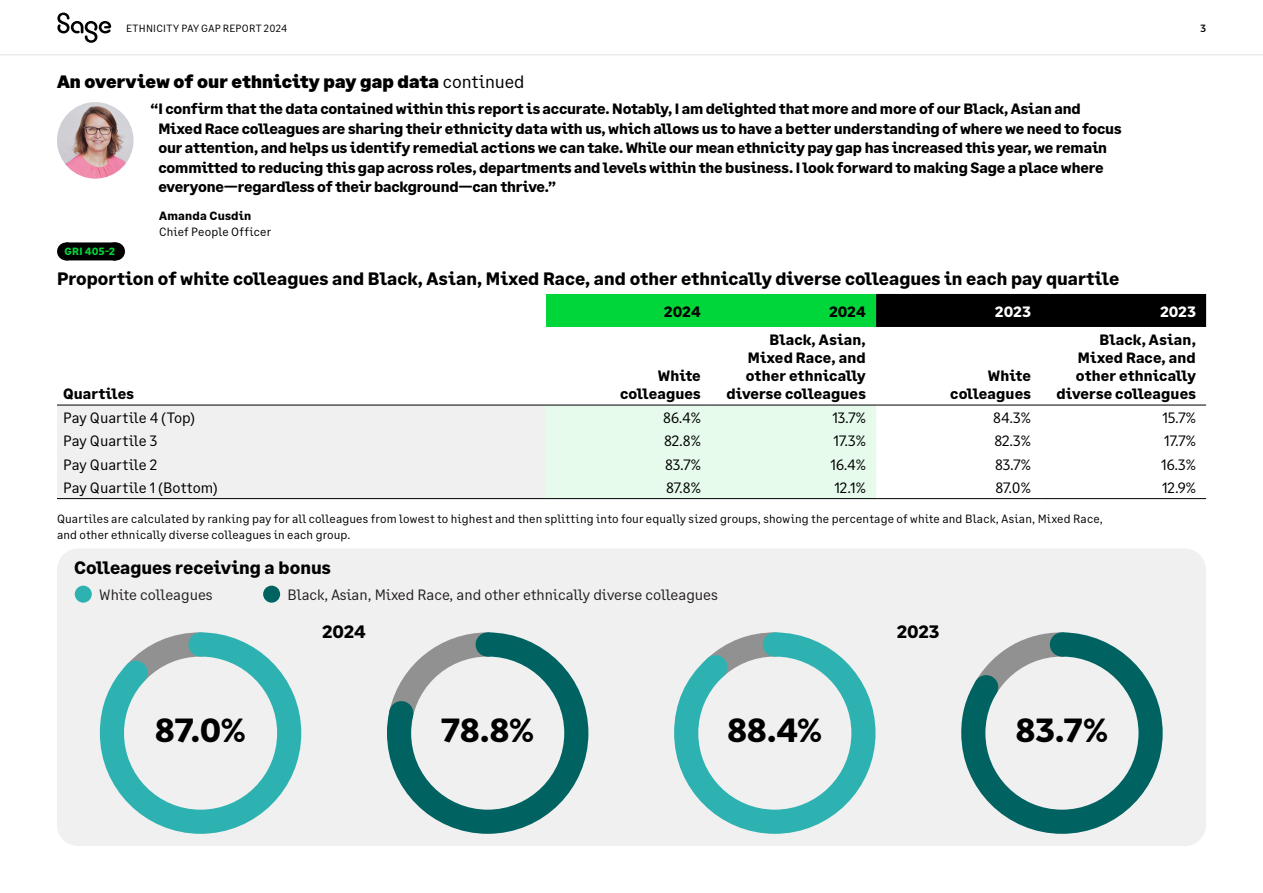
<style>
.page{position:relative;width:1263px;height:893px;background:#fff}
.page>*{position:absolute;margin:0;border:0;box-sizing:border-box;transform-origin:0 0}
.t1{font:700 33.45px "Sage Text";letter-spacing:.005em;color:#000}
.t2{font:700 18px "Sage Text";color:#000}
.t3{font:900 18px "Sage Headline";letter-spacing:.005em;color:#000}
.t4{font:700 15px/19.5px "Sage Text";letter-spacing:-.01em;color:#000;text-align:right}
.t5{font:15px "Sage Text";color:#000}
.t6{font:700 15px/18px "Sage Text";letter-spacing:.01em;color:#000;text-align:right}
.t7{font:15px "Sage Text";color:#231f20}
.t8{font:700 15px "Sage Text";letter-spacing:.015em;color:#fff}
.t9{font:12px/15.8px "Sage Text";letter-spacing:.015em;color:#000}
.t10{font:700 12px "Sage Text";letter-spacing:.015em;color:#000}
.t11{font:10.5px "Sage Text";letter-spacing:.025em;color:#000}
.t12{font:700 10.5px "Sage Text";letter-spacing:.03em;color:#00d639}
.t13{font:500 10.5px "Sage Text";color:#000}
.s1{font-family:"Sage Text";font-weight:400}
</style>
<div class="page">
<div style="left:66px;top:242px;width:49px;height:18px;background:#000"></div>
<svg style="left:91px;top:242px;width:25px;height:18px"></svg>
<img style="left:57px;top:102px;width:77px;height:77px;border-radius:38px">
<svg style="left:546px;top:294px;width:660px;height:33px;background:#006b1c"></svg>
<div style="left:57px;top:406px;width:489px;height:92px;background:#f0f0f0"></div>
<div style="left:546px;top:406px;width:330px;height:92px;background:#e6fbeb"></div>
<hr style="left:57px;top:498px;width:489px;height:1px;background:#000">
<hr style="left:546px;top:498px;width:165px;height:1px;background:#000">
<hr style="left:711px;top:498px;width:165px;height:1px;background:#000">
<hr style="left:876px;top:498px;width:165px;height:1px;background:#000">
<hr style="left:1041px;top:498px;width:165px;height:1px;background:#000">
<hr style="left:57px;top:405px;width:489px;height:1px;background:#000">
<hr style="left:546px;top:405px;width:165px;height:1px;background:#000">
<hr style="left:711px;top:405px;width:165px;height:1px;background:#000">
<hr style="left:876px;top:405px;width:165px;height:1px;background:#000">
<hr style="left:1041px;top:405px;width:165px;height:1px;background:#000">
<div style="left:57px;top:548px;width:1149px;height:298px;background:#f0f0f0;border-radius:21px"></div>
<div style="left:75px;top:586px;width:17px;height:17px;background:#2eb2b1;border-radius:50%"></div>
<div style="left:263px;top:586px;width:17px;height:17px;background:#006362;border-radius:50%"></div>
<svg style="left:100px;top:632px;width:201px;height:202px"></svg>
<svg style="left:387px;top:632px;width:201px;height:202px"></svg>
<svg style="left:674px;top:632px;width:201px;height:202px"></svg>
<svg style="left:961px;top:632px;width:202px;height:202px"></svg>
<div style="left:411px;top:657px;width:153px;height:153px;background:#f0f0f0;border-radius:50%"></div>
<div style="left:124px;top:657px;width:153px;height:153px;background:#f0f0f0;border-radius:50%"></div>
<div style="left:985px;top:657px;width:153px;height:153px;background:#f0f0f0;border-radius:50%"></div>
<div style="left:698px;top:657px;width:153px;height:153px;background:#f0f0f0;border-radius:50%"></div>
<div style="left:124px;top:661px;width:24px;height:24px;background:#2eb2b1;border-radius:50%"></div>
<div style="left:188px;top:632px;width:25px;height:25px;background:#2eb2b1;border-radius:50%"></div>
<div style="left:703px;top:655px;width:25px;height:24px;background:#2eb2b1;border-radius:50%"></div>
<div style="left:763px;top:632px;width:24px;height:25px;background:#2eb2b1;border-radius:50%"></div>
<div style="left:1050px;top:632px;width:24px;height:25px;background:#006362;border-radius:50%"></div>
<div style="left:974px;top:675px;width:24px;height:24px;background:#006362;border-radius:50%"></div>
<div style="left:476px;top:632px;width:24px;height:25px;background:#006362;border-radius:50%"></div>
<div style="left:389px;top:701px;width:24px;height:24px;background:#006362;border-radius:50%"></div>
<svg style="left:0;top:12px;width:1263px;height:43px"></svg>
<svg style="left:57px;top:13px;width:54px;height:30px"></svg>
<p class="t11" style="left:126px;top:22px;width:163px">ETHNICITY PAY GAP REPORT 2024</p>
<p class="t13" style="left:1200px;top:22px;width:7px">3</p>
<p class="t3" style="left:57px;top:70px;width:469px">An overview of our ethnicity pay gap data <span class="s1">continued</span></p>
<p class="t4" style="left:158px;top:99px;width:965px;text-align:left;text-indent:-8px">“I confirm that the data contained within this report is accurate. Notably, I am delighted that more and more of our Black, Asian and Mixed Race colleagues are sharing their ethnicity data with us, which allows us to have a better understanding of where we need to focus our attention, and helps us identify remedial actions we can take. While our mean ethnicity pay gap has increased this year, we remain committed to reducing this gap across roles, departments and levels within the business. I look forward to making Sage a place where everyone—regardless of their background—can thrive.”</p>
<p class="t10" style="left:159px;top:208px;width:94px">Amanda Cusdin</p>
<p class="t9" style="left:159px;top:224px;width:113px">Chief People Officer</p>
<p class="t12" style="left:64px;top:245px;width:52px">GRI 405-2</p>
<p class="t2" style="left:57px;top:268px;width:1064px">Proportion of white colleagues and Black, Asian, Mixed Race, and other ethnically diverse colleagues in each pay quartile</p>
<p class="t4" style="left:664px;top:302px;width:38px">2024</p>
<p class="t4" style="left:829px;top:302px;width:38px">2024</p>
<p class="t8" style="left:995px;top:302px;width:37px">2023</p>
<p class="t8" style="left:1160px;top:302px;width:37px">2023</p>
<p class="t6" style="left:63px;top:385px;width:73px">Quartiles</p>
<p class="t4" style="left:620px;top:367px;width:82px;line-height:18px">White colleagues</p>
<p class="t6" style="left:726px;top:331px;width:141px">Black, Asian,<br>Mixed Race, and other ethnically diverse colleagues</p>
<p class="t4" style="left:950px;top:367px;width:82px;line-height:18px">White colleagues</p>
<p class="t6" style="left:1056px;top:331px;width:141px">Black, Asian,<br>Mixed Race, and other ethnically diverse colleagues</p>
<p class="t5" style="left:63px;top:408px;width:133px">Pay Quartile 4 (Top)</p>
<p class="t5" style="left:663px;top:408px;width:39px">86.4%</p>
<p class="t5" style="left:832px;top:408px;width:35px">13.7%</p>
<p class="t5" style="left:993px;top:408px;width:39px">84.3%</p>
<p class="t5" style="left:1162px;top:408px;width:35px">15.7%</p>
<p class="t5" style="left:63px;top:432px;width:96px">Pay Quartile 3</p>
<p class="t5" style="left:664px;top:432px;width:38px">82.8%</p>
<p class="t5" style="left:833px;top:432px;width:34px">17.3%</p>
<p class="t5" style="left:994px;top:432px;width:38px">82.3%</p>
<p class="t5" style="left:1164px;top:432px;width:33px">17.7%</p>
<p class="t5" style="left:63px;top:455px;width:96px">Pay Quartile 2</p>
<p class="t5" style="left:665px;top:455px;width:37px">83.7%</p>
<p class="t5" style="left:830px;top:455px;width:37px">16.4%</p>
<p class="t5" style="left:995px;top:455px;width:37px">83.7%</p>
<p class="t5" style="left:1161px;top:455px;width:36px">16.3%</p>
<p class="t5" style="left:63px;top:479px;width:156px">Pay Quartile 1 (Bottom)</p>
<p class="t5" style="left:666px;top:479px;width:36px">87.8%</p>
<p class="t5" style="left:834px;top:479px;width:33px">12.1%</p>
<p class="t5" style="left:995px;top:479px;width:37px">87.0%</p>
<p class="t5" style="left:1162px;top:479px;width:35px">12.9%</p>
<p class="t9" style="left:57px;top:511px;width:1047px">Quartiles are calculated by ranking pay for all colleagues from lowest to highest and then splitting into four equally sized groups, showing the percentage of white and Black, Asian, Mixed Race, and other ethnically diverse colleagues in each group.</p>
<p class="t2" style="left:74px;top:557px;width:258px">Colleagues receiving a bonus</p>
<p class="t7" style="left:99px;top:586px;width:115px">White colleagues</p>
<p class="t7" style="left:288px;top:586px;width:432px">Black, Asian, Mixed Race, and other ethnically diverse colleagues</p>
<p class="t2" style="left:322px;top:621px;width:45px">2024</p>
<p class="t2" style="left:897px;top:621px;width:44px">2023</p>
<h1 class="t1" style="left:155px;top:709px;width:92px">87.0%</h1>
<h1 class="t1" style="left:441px;top:709px;width:95px">78.8%</h1>
<h1 class="t1" style="left:727px;top:709px;width:96px">88.4%</h1>
<h1 class="t1" style="left:1016px;top:709px;width:94px">83.7%</h1>
</div>
